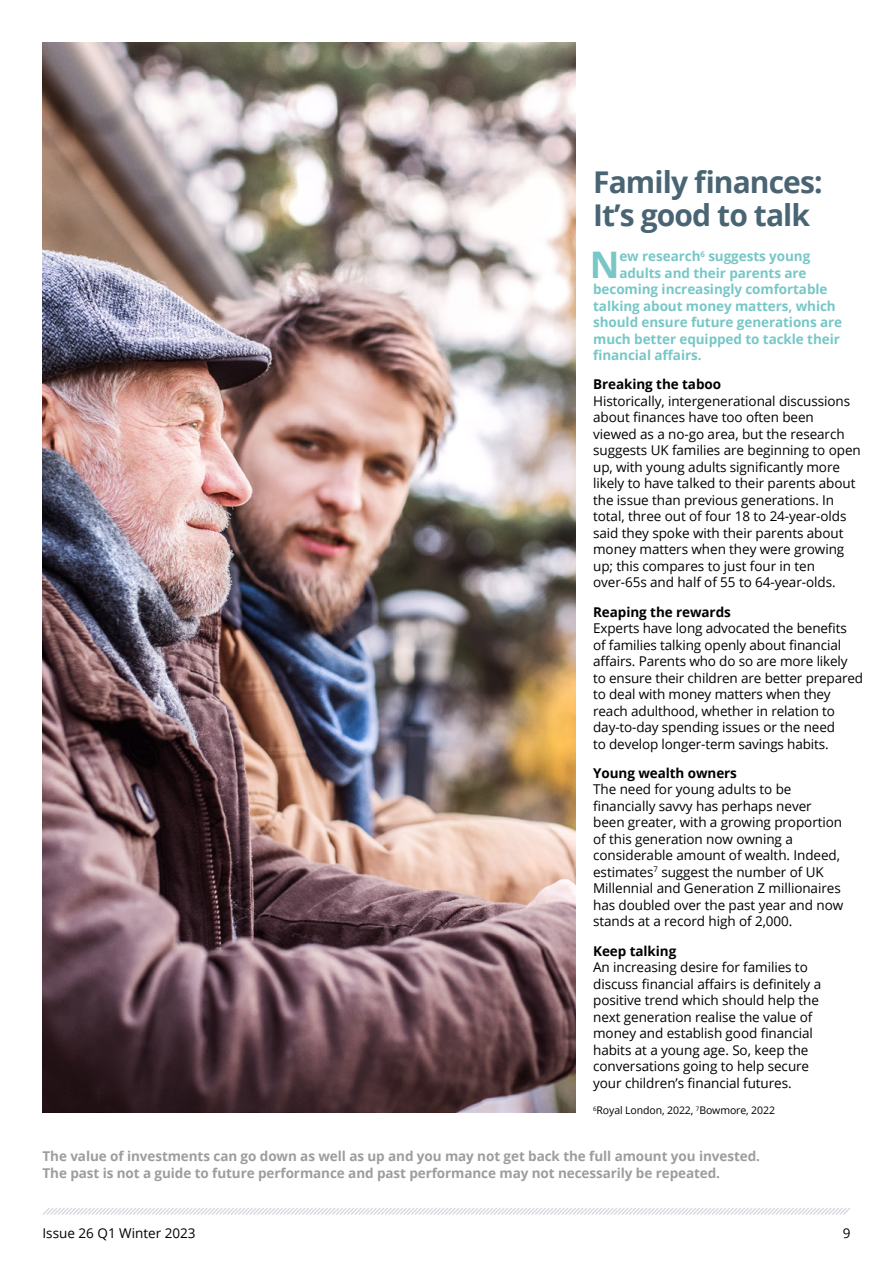
<style>
.page{position:relative;width:893px;height:1263px;background:#fff}
.page>*{position:absolute;margin:0;border:0;box-sizing:border-box;transform-origin:0 0}
.t1{font:700 36.6px "Open Sans";color:#77c7c7}
.t2{font:700 30px/33px "Open Sans";letter-spacing:-.03em;color:#496574}
.t3{font:13.5px/16.5px "Open Sans";letter-spacing:-.005em;color:#000}
.t4{font:700 13.5px "Open Sans";letter-spacing:-.005em;color:#77c7c7}
.t5{font:700 13.5px/16.5px "Open Sans";letter-spacing:-.005em;color:#9d9d9c}
.t6{font:700 13.5px "Open Sans";letter-spacing:-.005em;color:#000}
.t7{font:10.5px "Open Sans";letter-spacing:-.01em;color:#000}
</style>
<div class="page">
<svg style="left:43px;top:1208px;width:807px;height:7px"></svg>
<img style="left:43px;top:43px;width:532px;height:1069px">
<h2 class="t2" style="left:593px;top:165px;width:231px">Family finances:<br>It’s good to talk</h2>
<h1 class="t1" style="left:590px;top:238px;width:31px">N</h1>
<p class="t4" style="left:619px;top:247px;width:192px">ew research<sup>6</sup> suggests young</p>
<p class="t4" style="left:619px;top:263px;width:189px">adults and their parents are</p>
<p class="t4" style="left:593px;top:280px;width:236px">becoming increasingly comfortable</p>
<p class="t4" style="left:593px;top:296px;width:244px">talking about money matters, which</p>
<p class="t4" style="left:593px;top:313px;width:251px">should ensure future generations are</p>
<p class="t4" style="left:593px;top:329px;width:248px">much better equipped to tackle their</p>
<p class="t4" style="left:593px;top:346px;width:110px">financial affairs.</p>
<p class="t6" style="left:593px;top:375px;width:129px">Breaking the taboo</p>
<p class="t3" style="left:593px;top:392px;width:269px">Historically, intergenerational discussions about finances have too often been viewed as a no-go area, but the research suggests UK families are beginning to open up, with young adults significantly more likely to have talked to their parents about the issue than previous generations. In total, three out of four 18 to 24-year-olds said they spoke with their parents about money matters when they were growing up; this compares to just four in ten over-65s and half of 55 to 64-year-olds.</p>
<p class="t6" style="left:593px;top:602px;width:139px">Reaping the rewards</p>
<p class="t3" style="left:593px;top:620px;width:272px">Experts have long advocated the benefits<br>of families talking openly about financial affairs. Parents who do so are more likely to ensure their children are better prepared to deal with money matters when they reach adulthood, whether in relation to day-to-day spending issues or the need<br>to develop longer-term savings habits.</p>
<p class="t6" style="left:593px;top:763px;width:145px">Young wealth owners</p>
<p class="t3" style="left:593px;top:781px;width:252px">The need for young adults to be financially savvy has perhaps never been greater, with a growing proportion of this generation now owning a considerable amount of wealth. Indeed, estimates<sup>7</sup> suggest the number of UK Millennial and Generation Z millionaires has doubled over the past year and now stands at a record high of 2,000.</p>
<p class="t6" style="left:593px;top:941px;width:85px">Keep talking</p>
<p class="t3" style="left:593px;top:959px;width:230px">An increasing desire for families to discuss financial affairs is definitely a positive trend which should help the next generation realise the value of money and establish good financial habits at a young age. So, keep the conversations going to help secure your children’s financial futures.</p>
<p class="t7" style="left:593px;top:1103px;width:183px"><sup>6</sup>Royal London, 2022, <sup>7</sup>Bowmore, 2022</p>
<p class="t5" style="left:43px;top:1148px;width:719px">The value of investments can go down as well as up and you may not get back the full amount you invested.<br>The past is not a guide to future performance and past performance may not necessarily be repeated.</p>
<p class="t3" style="left:43px;top:1224px;width:155px">Issue 26 Q1 Winter 2023</p>
<p class="t3" style="left:843px;top:1224px;width:9px">9</p>
</div>
